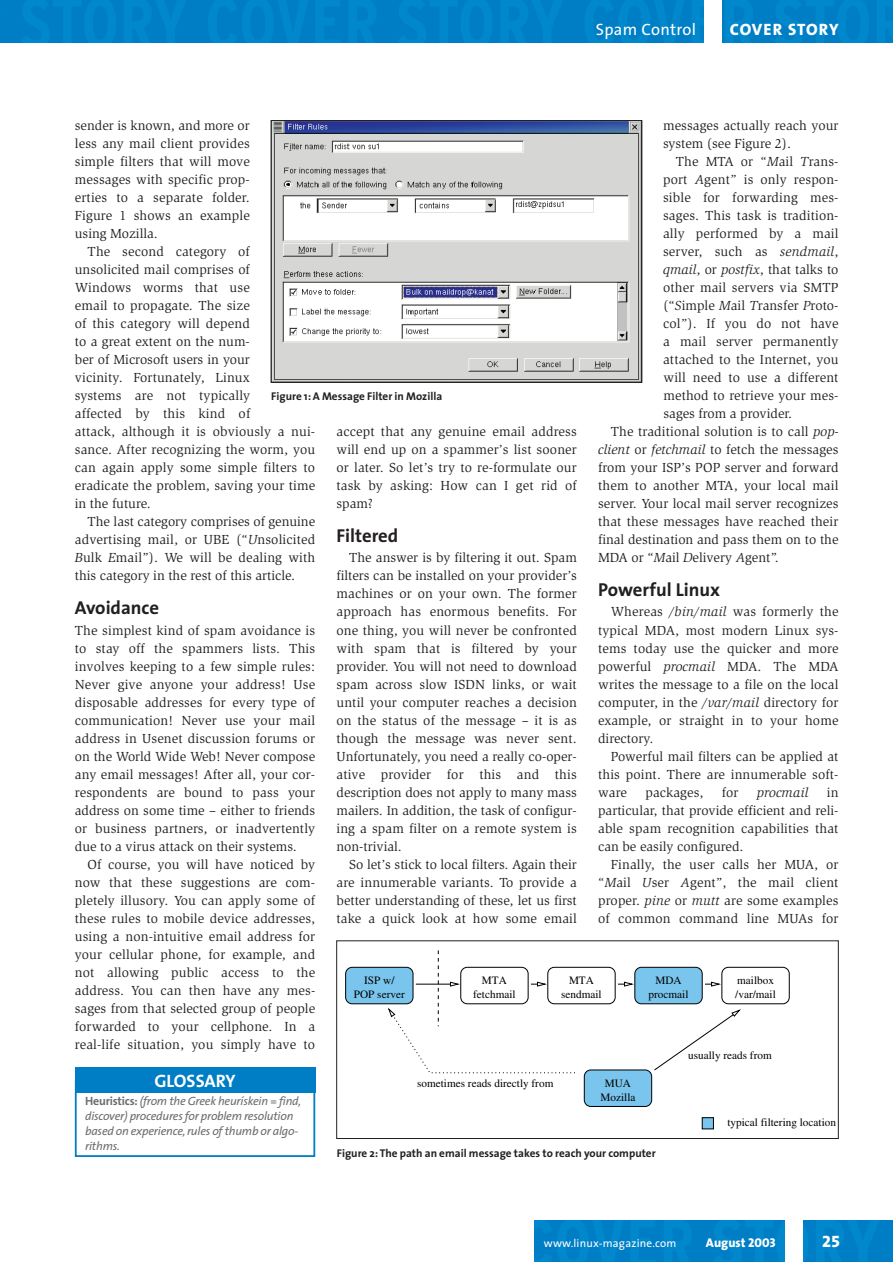
<style>
.page{position:relative;width:893px;height:1262px;background:#fff}
.page>*{position:absolute;margin:0;border:0;box-sizing:border-box;transform-origin:0 0}
.t1{font:700 18.75px "The Sans";color:#231f20}
.t2{font:18px "The Sans Bold Caps";color:#fff}
.t3{font:16.5px "The Sans";letter-spacing:.02em;color:#fff}
.t4{font:16.5px "The Sans Extra Bold Caps";letter-spacing:.045em;color:#fff}
.t5{font:16.5px "The Sans Extra Bold Expert";color:#fff}
.t6{font:13.5px/18px "Slimbach";letter-spacing:.01em;color:#231f20;text-align:justify}
.t7{font:italic 13.5px "Slimbach";letter-spacing:.01em;color:#231f20}
.t8{font:800 12.75px "The Sans";color:#fff}
.t9{font:italic 12px/15px "The Sans";letter-spacing:-.02em;color:#6c6d70}
.t10{font:11.25px/14.1px "Times";color:#000;text-align:center}
.t11{font:700 11.25px "The Sans";color:#231f20}
.t12{font:11.25px "The Sans";letter-spacing:.02em;color:#fff}
.s1{font-style:italic}
.s2{font-weight:700;font-style:normal}
.s3{font-family:"The Sans Extra Bold Caps";font-weight:400}
</style>
<div class="page">
<img style="left:534px;top:1220px;width:358px;height:41px">
<div style="left:785px;top:1220px;width:17px;height:41px;background:#fff"></div>
<img style="left:0;top:0;width:892px;height:43px">
<div style="left:704px;top:0;width:17px;height:43px;background:#fff"></div>
<div style="left:75px;top:1079px;width:240px;height:78px;border:2px solid #007ec5"></div>
<div style="left:75px;top:1067px;width:240px;height:25px;background:#007ec5"></div>
<img style="left:273px;top:122px;width:367px;height:258px">
<div style="left:271px;top:120px;width:371px;height:262px;border:1px solid #231f20"></div>
<div style="left:547px;top:967px;width:68px;height:37px;border:1px solid #000;border-radius:7px"></div>
<svg style="left:618px;top:981px;width:16px;height:5px"></svg>
<svg style="left:388px;top:950px;width:188px;height:123px"></svg>
<div style="left:345px;top:967px;width:68px;height:36px;background:#7ac5ed;border-radius:7px"></div>
<div style="left:345px;top:967px;width:68px;height:37px;border:1px solid #000;border-radius:7px"></div>
<div style="left:634px;top:967px;width:68px;height:36px;background:#7ac5ed;border-radius:7px"></div>
<div style="left:634px;top:967px;width:68px;height:37px;border:1px solid #000;border-radius:7px"></div>
<div style="left:584px;top:1070px;width:67px;height:36px;background:#7ac5ed;border-radius:7px"></div>
<div style="left:584px;top:1069px;width:68px;height:37px;border:1px solid #000;border-radius:7px"></div>
<svg style="left:653px;top:966px;width:136px;height:163px"></svg>
<p class="t3" style="left:595px;top:23px;width:102px">Spam Control</p>
<p class="t4" style="left:729px;top:20px;width:110px">COVER STORY</p>
<p class="t6" style="left:663px;top:118px;width:177px">messages actually reach your system (see Figure 2).</p>
<p class="t6" style="left:675px;top:154px;width:164px">The MTA or “<span class="s1">M</span>ail <span class="s1">T</span>rans-</p>
<p class="t6" style="left:663px;top:172px;width:177px">port <span class="s1">A</span>gent” is only respon-</p>
<p class="t6" style="left:663px;top:190px;width:177px">sible for forwarding mes-</p>
<p class="t6" style="left:663px;top:208px;width:177px">sages. This task is tradition-</p>
<p class="t6" style="left:663px;top:226px;width:177px">ally performed by a mail</p>
<p class="t6" style="left:663px;top:244px;width:177px">server, such as <span class="s1">sendmail</span>,</p>
<p class="t6" style="left:663px;top:262px;width:177px"><span class="s1">qmail</span>, or <span class="s1">postfix</span>, that talks to</p>
<p class="t6" style="left:663px;top:280px;width:177px">other mail servers via SMTP</p>
<p class="t6" style="left:663px;top:298px;width:177px">(“<span class="s1">S</span>imple <span class="s1">M</span>ail <span class="s1">T</span>ransfer <span class="s1">P</span>roto-</p>
<p class="t6" style="left:663px;top:316px;width:177px">col”). If you do not have</p>
<p class="t6" style="left:663px;top:334px;width:177px">a mail server permanently</p>
<p class="t6" style="left:663px;top:352px;width:177px">attached to the Internet, you</p>
<p class="t6" style="left:663px;top:370px;width:176px">will need to use a different</p>
<p class="t6" style="left:663px;top:388px;width:176px">method to retrieve your mes-</p>
<p class="t6" style="left:663px;top:406px;width:130px">sages from a provider.</p>
<p class="t6" style="left:611px;top:424px;width:229px">The traditional solution is to call <span class="s1">pop-</span></p>
<p class="t6" style="left:598px;top:442px;width:242px"><span class="s1">client</span> or <span class="s1">fetchmail</span> to fetch the messages</p>
<p class="t6" style="left:598px;top:460px;width:242px">from your ISP’s POP server and forward</p>
<p class="t6" style="left:598px;top:478px;width:242px">them to another MTA, your local mail</p>
<p class="t6" style="left:598px;top:496px;width:242px">server. Your local mail server recognizes</p>
<p class="t6" style="left:598px;top:514px;width:242px">that these messages have reached their</p>
<p class="t6" style="left:598px;top:532px;width:242px">final destination and pass them on to the</p>
<p class="t6" style="left:598px;top:550px;width:182px">MDA or “<span class="s1">M</span>ail <span class="s1">D</span>elivery <span class="s1">A</span>gent”.</p>
<h1 class="t1" style="left:598px;top:583px;width:123px">Powerful Linux</h1>
<p class="t6" style="left:598px;top:604px;width:242px;text-indent:13px">Whereas <span class="s1">/bin/mail</span> was formerly the typical MDA, most modern Linux sys&shy;tems today use the quicker and more powerful <span class="s1">procmail</span> MDA. The MDA writes the message to a file on the local computer, in the <span class="s1">/var/mail</span> directory for example, or straight in to your home directory.</p>
<p class="t6" style="left:598px;top:748px;width:242px;text-indent:13px">Powerful mail filters can be applied at this point. There are innumerable soft&shy;ware</p>
<p class="t6" style="left:75px;top:118px;width:176px">sender is known, and more or less any mail client provides simple filters that will move messages with specific prop&shy;erties to a separate folder.<br>Figure 1 shows an example using Mozilla.</p>
<p class="t6" style="left:75px;top:244px;width:242px;text-align:left;text-indent:13px">The second category of unsolicited mail comprises of<br>Windows worms that use<br>email to propagate. The size<br>of this category will depend<br>to a great extent on the num-<br>ber of Microsoft users in your<br>vicinity. Fortunately, Linux<br>systems are not typically<br>affected by this kind of<br>attack, although it is obviously a nui&shy;sance. After recognizing the worm, you can again apply some simple filters to eradicate the problem, saving your time in the future.</p>
<p class="t6" style="left:75px;top:514px;width:242px;text-indent:13px">The last category comprises of genuine advertising mail, or UBE (“<span class="s1">U</span>nsolicited <span class="s1">B</span>ulk <span class="s1">E</span>mail”). We will be dealing with this category in the rest of this article.</p>
<h1 class="t1" style="left:75px;top:601px;width:86px">Avoidance</h1>
<p class="t6" style="left:75px;top:622px;width:242px">The simplest kind of spam avoidance is to stay off the spammers lists. This involves keeping to a few simple rules:<br>Never give anyone your address! Use disposable addresses for every type of communication! Never use your mail address in Usenet discussion forums or on the World Wide Web! Never compose any email messages! After all, your cor&shy;respondents are bound to pass your address on some time – either to friends or business partners, or inadvertently due to a virus attack on their systems.</p>
<p class="t6" style="left:75px;top:856px;width:242px;text-indent:13px">Of course, you will have noticed by now that these suggestions are com&shy;pletely illusory. You can apply some of these rules to mobile device addresses, using a non-intuitive email address for your cellular phone, for example, and not allowing public access to the address. You can then have any mes&shy;sages from that selected group of people forwarded to your cellphone. In a real-life situation, you simply have to</p>
<p class="t11" style="left:271px;top:392px;width:172px">Figure 1: A Message Filter in Mozilla</p>
<p class="t6" style="left:336px;top:424px;width:242px">accept that any genuine email address will end up on a spammer’s list sooner or later. So let’s try to re-formulate our task by asking: How can I get rid of spam?</p>
<h1 class="t1" style="left:336px;top:529px;width:63px">Filtered</h1>
<p class="t6" style="left:336px;top:550px;width:242px;text-indent:13px">The answer is by filtering it out. Spam filters can be installed on your provider’s machines or on your own. The former approach has enormous benefits. For one thing, you will never be confronted with spam that is filtered by your provider. You will not need to download spam across slow ISDN links, or wait until your computer reaches a decision on the status of the message – it is as though the message was never sent.<br>Unfortunately, you need a really co-oper&shy;ative provider for this and this description does not apply to many mass mailers. In addition, the task of configur&shy;ing a spam filter on a remote system is non-trivial.</p>
<p class="t6" style="left:336px;top:856px;width:242px;text-indent:13px">So let’s stick to local filters. Again their are innumerable variants. To provide a better understanding of these, let us first take a quick look at how some email</p>
<p class="t6" style="left:645px;top:784px;width:60px">packages,</p>
<p class="t6" style="left:721px;top:784px;width:18px">for</p>
<p class="t7" style="left:756px;top:787px;width:53px">procmail</p>
<p class="t6" style="left:598px;top:784px;width:242px;text-indent:229px">in particular, that provide efficient and reli&shy;able spam recognition capabilities that can be easily configured.</p>
<p class="t6" style="left:598px;top:856px;width:242px;text-indent:13px">Finally, the user calls her MUA, or “<span class="s1">M</span>ail <span class="s1">U</span>ser <span class="s1">A</span>gent”, the mail client proper. <span class="s1">pine</span> or <span class="s1">mutt</span> are some examples of common command line MUAs for</p>
<p class="t10" style="left:735px;top:974px;width:42px;text-align:left">mailbox /var/mail</p>
<p class="t10" style="left:354px;top:974px;width:52px">ISP w/<br>POP server</p>
<p class="t10" style="left:648px;top:974px;width:41px">MDA procmail</p>
<p class="t10" style="left:473px;top:974px;width:44px">MTA fetchmail</p>
<p class="t10" style="left:561px;top:974px;width:42px">MTA sendmail</p>
<p class="t10" style="left:688px;top:1049px;width:85px">usually reads from</p>
<h2 class="t2" style="left:154px;top:1070px;width:83px">GLOSSARY</h2>
<p class="t9" style="left:85px;top:1094px;width:217px"><span class="s2">Heuristics:</span> (from the Greek heurískein = find, discover) procedures for problem resolution based on experience, rules of thumb or algo&shy;rithms.</p>
<p class="t10" style="left:417px;top:1077px;width:138px">sometimes reads directly from</p>
<p class="t10" style="left:600px;top:1077px;width:36px">MUA<br>Mozilla</p>
<p class="t11" style="left:337px;top:1148px;width:320px">Figure 2: The path an email message takes to reach your computer</p>
<p class="t10" style="left:727px;top:1116px;width:110px">typical filtering location</p>
<p class="t12" style="left:543px;top:1238px;width:134px">www.linux-magazine.com</p>
<p class="t8" style="left:706px;top:1237px;width:71px">August <span class="s3">2003</span></p>
<p class="t5" style="left:822px;top:1231px;width:20px">25</p>
</div>
